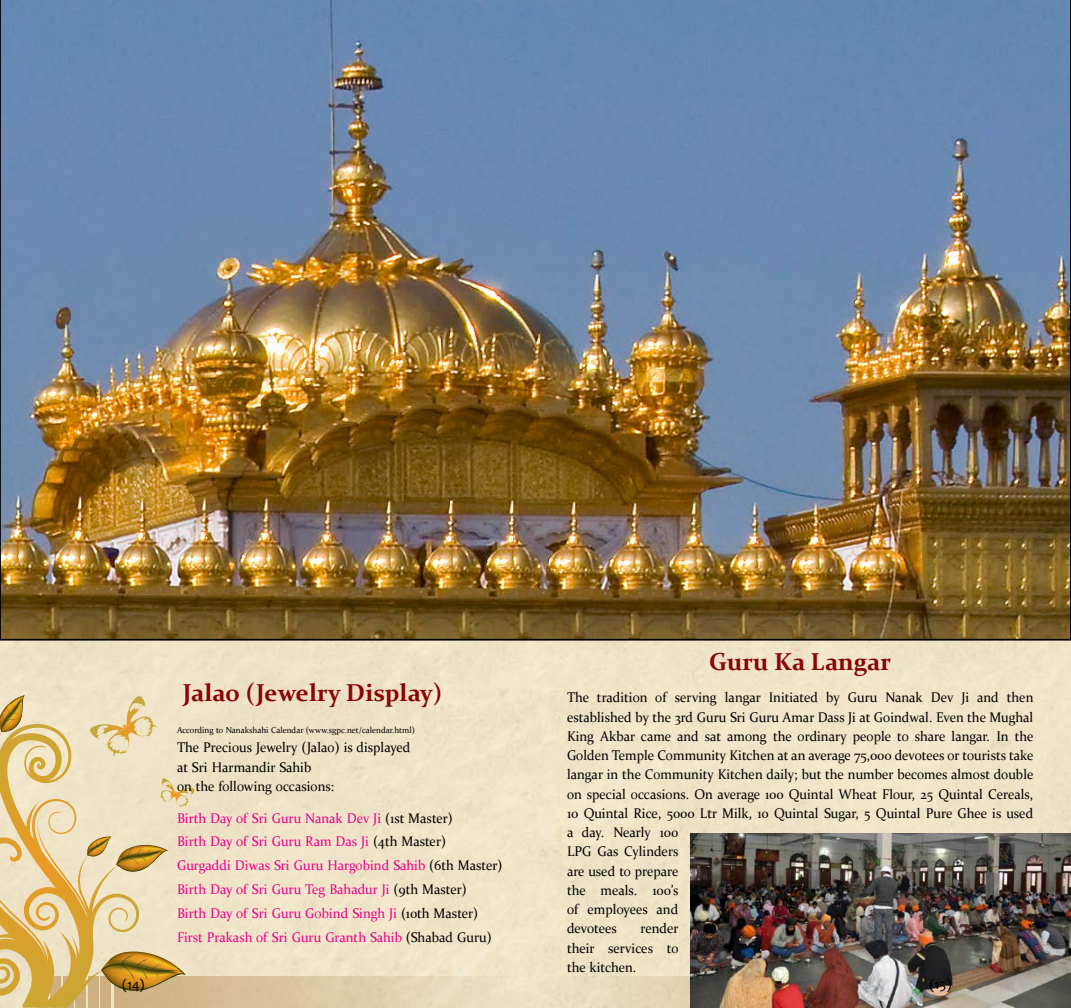
<style>
.page{position:relative;width:1071px;height:1008px;background:#fff}
.page>*{position:absolute;margin:0;border:0;box-sizing:border-box;transform-origin:0 0}
.t1{font:700 24.5px "Constantia";color:#8b0304}
.t2{font:14px/19.2px "Constantia";color:#000;scale:.95 1}
.t3{font:14px/23.8px "Constantia";color:#ec008c;scale:.95 1}
.t4{font:14px "Candara";color:#000}
.t5{font:8.75px "Constantia";color:#000;scale:.95 1}
.s1{color:#000}
</style>
<div class="page">
<div style="left:0;top:641px;width:1071px;height:335px;background:#efe4c8"></div>
<div style="left:536px;top:976px;width:421px;height:32px;background:#e8d9ba"></div>
<svg style="left:189px;top:976px;width:347px;height:32px;background:#e1ceab"></svg>
<img style="left:0;top:0;width:1071px;height:641px">
<img style="left:691px;top:833px;width:380px;height:175px">
<svg style="left:0;top:695px;width:189px;height:313px;background:#e3cd9b"></svg>
<h1 class="t1" style="left:183px;top:676px;width:261px">Jalao (Jewelry Display)</h1>
<p class="t5" style="left:177px;top:724px;width:252px">According to Nanakshahi Calendar (www.sgpc.net/calendar.html)</p>
<p class="t2" style="left:177px;top:737px;width:247px">The Precious Jewelry (Jalao) is displayed at Sri Harmandir Sahib<br>on the following occasions:</p>
<p class="t3" style="left:177px;top:805px;width:344px">Birth Day of Sri Guru Nanak Dev Ji <span class="s1">(1st Master)<br></span>Birth Day of Sri Guru Ram Das Ji <span class="s1">(4th Master)<br></span>Gurgaddi Diwas Sri Guru Hargobind Sahib <span class="s1">(6th Master)<br></span>Birth Day of Sri Guru Teg Bahadur Ji <span class="s1">(9th Master)<br></span>Birth Day of Sri Guru Gobind Singh Ji <span class="s1">(10th Master)<br></span>First Prakash of Sri Guru Granth Sahib <span class="s1">(Shabad Guru)</span></p>
<h1 class="t1" style="left:709px;top:645px;width:183px">Guru Ka Langar</h1>
<p class="t2" style="left:567px;top:687px;width:493px">The tradition of serving langar Initiated by Guru Nanak Dev Ji and then established by the 3rd Guru Sri Guru Amar Dass Ji at Goindwal. Even the Mughal King Akbar came and sat among the ordinary people to share langar. In the Golden Temple Community Kitchen at an average 75,000 devotees or tourists take langar in the Community Kitchen daily; but the number becomes almost double on special occasions. On average 100 Quintal Wheat Flour, 25 Quintal Cereals, 10 Quintal Rice, 5000 Ltr Milk, 10 Quintal Sugar, 5 Quintal Pure Ghee is used a day. Nearly 100<br>LPG Gas Cylinders<br>are used to prepare<br>the meals. 100’s<br>of employees and<br>devotees</p>
<p class="t2" style="left:567px;top:918px;width:119px;text-align:justify;text-indent:74px">render their services to the kitchen.</p>
<p class="t4" style="left:122px;top:976px;width:24px">(14)</p>
<p class="t4" style="left:930px;top:976px;width:23px">(15)</p>
</div>
